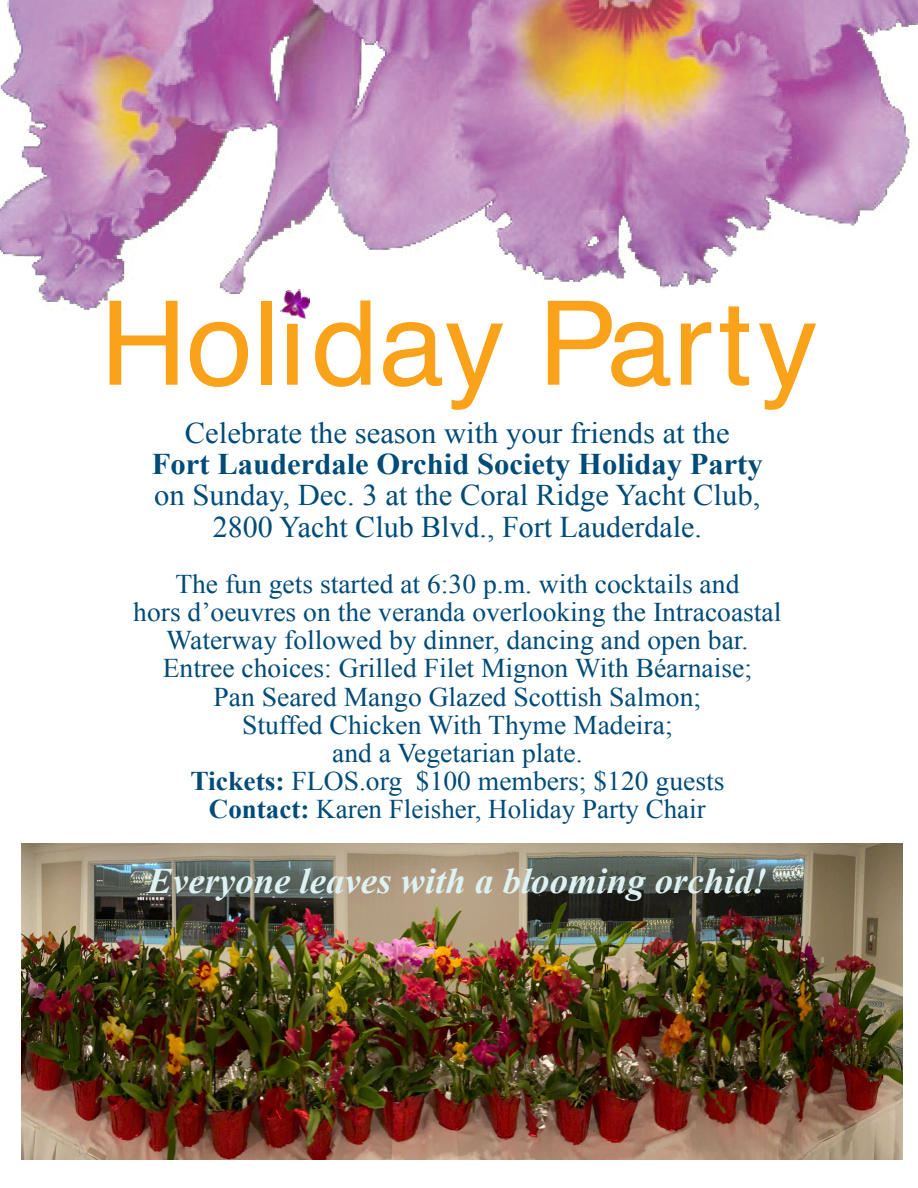
<style>
.page{position:relative;width:918px;height:1188px;background:#fff}
.page>*{position:absolute;margin:0;border:0;box-sizing:border-box;transform-origin:0 0}
.t1{font:117px "Helvetica";color:#faa21a}
.t2{font:italic 700 36px "Times New Roman";color:#def1f3}
.t3{font:30px/31.2px "Times New Roman";color:#004b78;text-align:center}
.t4{font:700 30px "Times New Roman";color:#004b78}
.t5{font:27px/28.2px "Times New Roman";color:#004b78;text-align:center}
.s1{font-weight:700}
</style>
<div class="page">
<img style="left:0;top:0;width:918px;height:311px">
<img style="left:22px;top:843px;width:881px;height:316px">
<img style="left:272px;top:282px;width:48px;height:37px">
<h1 class="t1" style="left:100px;top:297px;width:719px">Holiday Party</h1>
<p class="t3" style="left:185px;top:420px;width:547px">Celebrate the season with your friends at the</p>
<p class="t4" style="left:152px;top:454px;width:612px">Fort Lauderdale Orchid Society Holiday Party</p>
<p class="t3" style="left:154px;top:483px;width:608px">on Sunday, Dec. 3 at the Coral Ridge Yacht Club,<br>2800 Yacht Club Blvd., Fort Lauderdale.</p>
<p class="t5" style="left:133px;top:572px;width:650px">The fun gets started at 6:30 p.m. with cocktails and<br>hors d’oeuvres on the veranda overlooking the Intracoastal Waterway followed by dinner, dancing and open bar.<br>Entree choices: Grilled Filet Mignon With Béarnaise;<br>Pan Seared Mango Glazed Scottish Salmon;<br>Stuffed Chicken With Thyme Madeira;<br>and a Vegetarian plate.<br><span class="s1">Tickets:</span> FLOS.org $100 members; $120 guests<br><span class="s1">Contact:</span> Karen Fleisher, Holiday Party Chair</p>
<h2 class="t2" style="left:148px;top:869px;width:621px">Everyone leaves with a blooming orchid!</h2>
</div>
